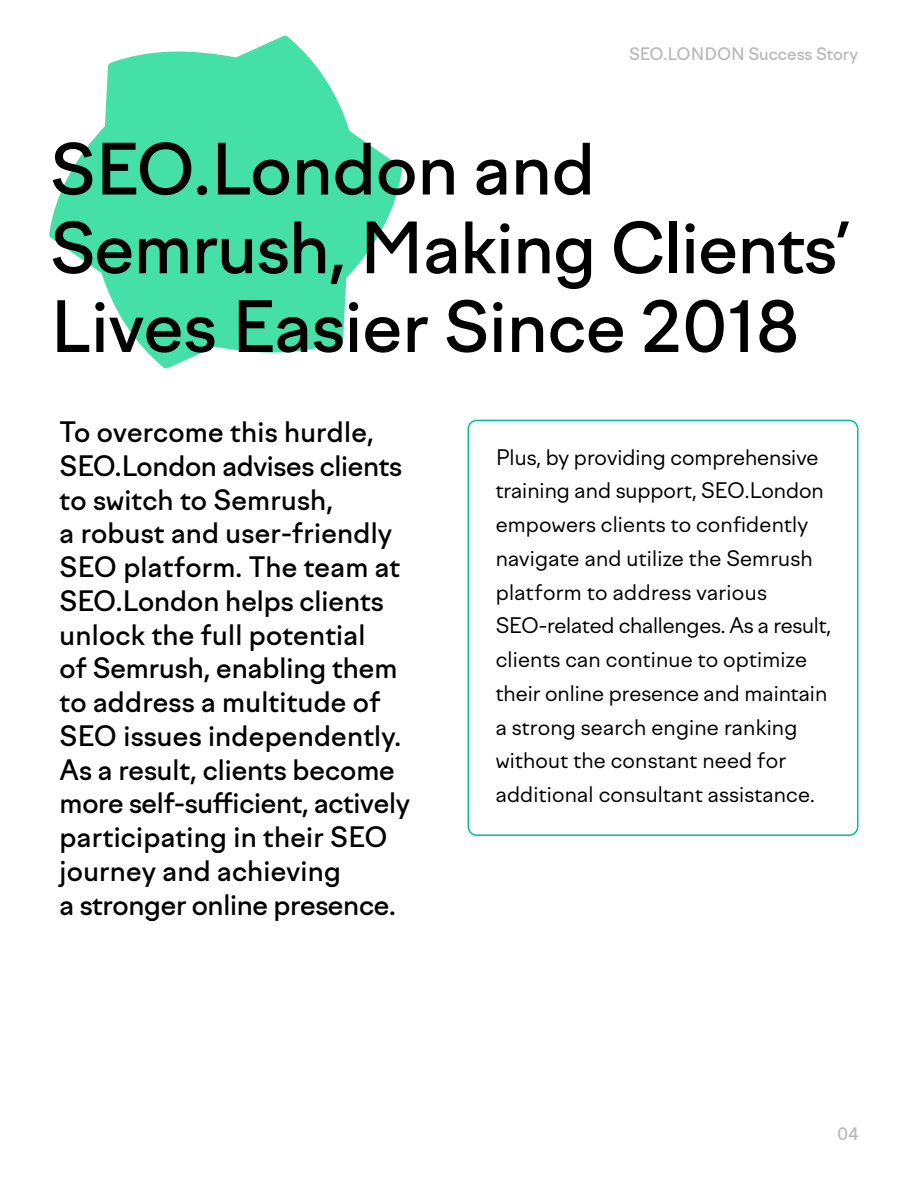
<style>
.page{position:relative;width:918px;height:1188px;background:#fff}
.page>*{position:absolute;margin:0;border:0;box-sizing:border-box;transform-origin:0 0}
.t1{font:500 69px/78.8px "Factor A";letter-spacing:-.005em;color:#000}
.t2{font:500 27px/33.8px "Factor A";letter-spacing:.01em;color:#000}
.t3{font:21px/33.8px "Factor A";letter-spacing:.01em;color:#000}
.t4{font:500 16.5px "Factor A";color:#b9b9b9}
</style>
<div class="page">
<div style="left:468px;top:420px;width:390px;height:416px;border:2px solid #00bc98;border-radius:9px"></div>
<svg style="left:49px;top:35px;width:353px;height:334px;fill:#45e0a8"></svg>
<div style="left:319px;top:339px;width:18px;height:9px;background:#45e0a8"></div>
<p class="t4" style="left:629px;top:44px;width:231px">SEO.LONDON Success Story</p>
<h1 class="t1" style="left:50px;top:132px;width:802px">SEO.London and<br>Semrush, Making Clients’<br>Lives Easier Since 2018</h1>
<p class="t2" style="left:60px;top:416px;width:352px">To overcome this hurdle,<br>SEO.London advises clients to switch to Semrush,<br>a robust and user-friendly<br>SEO platform. The team at<br>SEO.London helps clients unlock the full potential<br>of Semrush, enabling them to address a multitude of<br>SEO issues independently.<br>As a result, clients become more self-sufficient, actively participating in their SEO journey and achieving<br>a stronger online presence.</p>
<p class="t3" style="left:496px;top:441px;width:337px">Plus, by providing comprehensive training and support, SEO.London empowers clients to confidently navigate and utilize the Semrush platform to address various SEO-related challenges. As a result, clients can continue to optimize their online presence and maintain a strong search engine ranking without the constant need for additional consultant assistance.</p>
<p class="t4" style="left:837px;top:1124px;width:23px">04</p>
</div>
